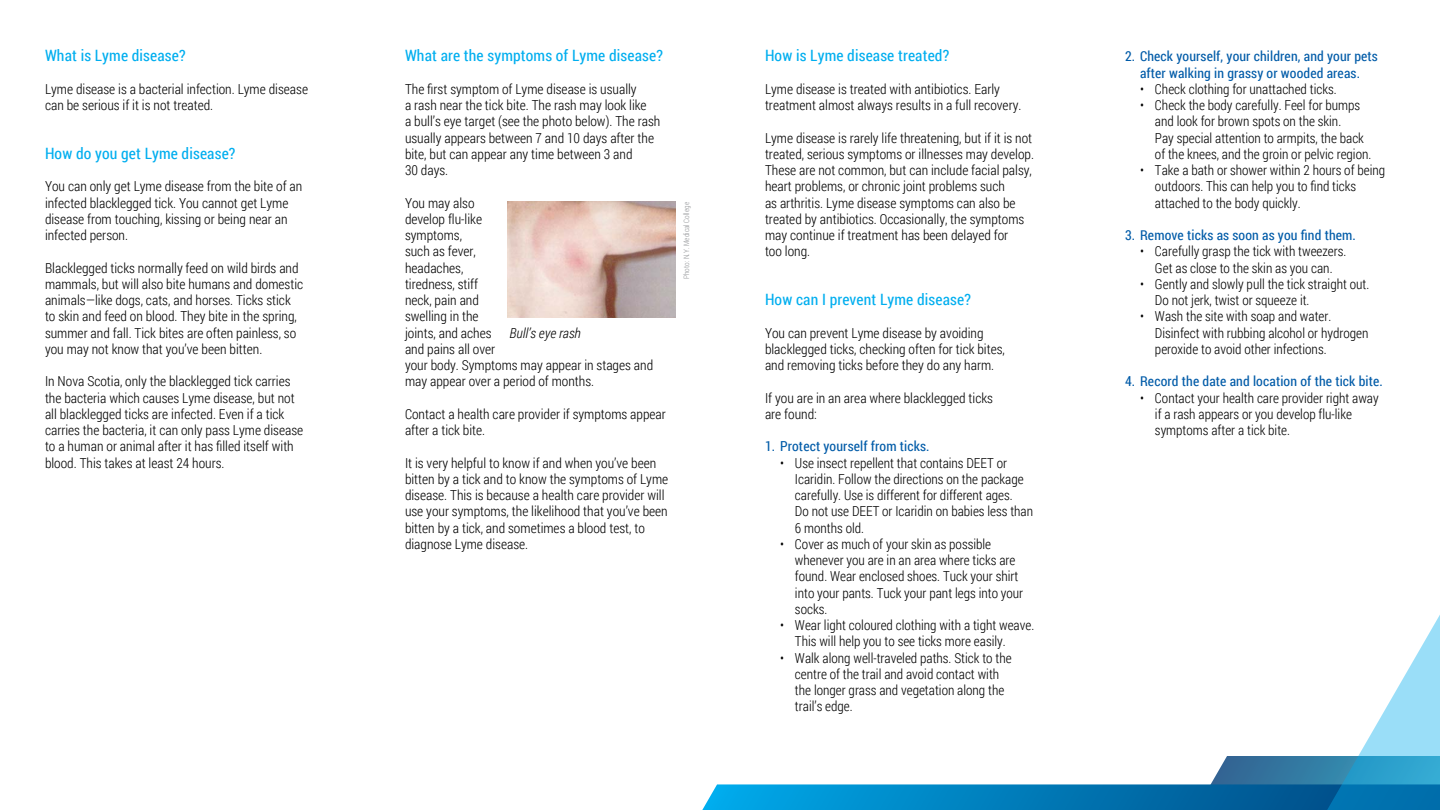
<style>
.page{position:relative;width:1440px;height:810px;background:#fff}
.page>*{position:absolute;margin:0;border:0;box-sizing:border-box;transform-origin:0 0}
.t1{font:15.62px "Roboto Condensed";letter-spacing:.01em;color:#00aeef}
.t2{font:300 13.75px/16.2px "Roboto Condensed";color:#000}
.t3{font:13.75px/16.2px "Roboto Condensed";letter-spacing:.01em;color:#005ba8;text-align:center}
.t4{font:italic 300 13.75px "Roboto Condensed";color:#000}
.t5{font:300 7.5px "Roboto Condensed";color:#939598}
</style>
<div class="page">
<img style="left:508px;top:202px;width:167px;height:116px">
<svg style="left:702px;top:615px;width:738px;height:195px"></svg>
<p class="t1" style="left:45px;top:45px;width:142px">What is Lyme disease?</p>
<p class="t2" style="left:45px;top:80px;width:265px">Lyme disease is a bacterial infection. Lyme disease can be serious if it is not treated.</p>
<p class="t1" style="left:45px;top:142px;width:192px">How do you get Lyme disease?</p>
<p class="t2" style="left:45px;top:178px;width:259px">You can only get Lyme disease from the bite of an infected blacklegged tick. You cannot get Lyme disease from touching, kissing or being near an infected person.</p>
<p class="t2" style="left:45px;top:259px;width:260px">Blacklegged ticks normally feed on wild birds and mammals, but will also bite humans and domestic animals—like dogs, cats, and horses. Ticks stick to skin and feed on blood. They bite in the spring, summer and fall. Tick bites are often painless, so you may not know that you’ve been bitten.</p>
<p class="t2" style="left:45px;top:373px;width:260px">In Nova Scotia, only the blacklegged tick carries the bacteria which causes Lyme disease, but not all blacklegged ticks are infected. Even if a tick carries the bacteria, it can only pass Lyme disease to a human or animal after it has filled itself with blood. This takes at least 24 hours.</p>
<p class="t1" style="left:405px;top:45px;width:259px">What are the symptoms of Lyme disease?</p>
<p class="t2" style="left:405px;top:80px;width:257px">The first symptom of Lyme disease is usually<br>a rash near the tick bite. The rash may look like<br>a bull’s eye target (see the photo below). The rash usually appears between 7 and 10 days after the bite, but can appear any time between 3 and<br>30 days.</p>
<p class="t2" style="left:405px;top:194px;width:250px">You may also<br>develop flu-like<br>symptoms,<br>such as fever,<br>headaches,<br>tiredness, stiff<br>neck, pain and<br>swelling in the<br>joints, and aches<br>and pains all over<br>your body. Symptoms may appear in stages and may appear over a period of months.</p>
<p class="t2" style="left:405px;top:405px;width:262px">Contact a health care provider if symptoms appear after a tick bite.</p>
<p class="t2" style="left:405px;top:454px;width:265px">It is very helpful to know if and when you’ve been bitten by a tick and to know the symptoms of Lyme disease. This is because a health care provider will use your symptoms, the likelihood that you’ve been bitten by a tick, and sometimes a blood test, to diagnose Lyme disease.</p>
<p class="t4" style="left:510px;top:323px;width:73px">Bull’s eye rash</p>
<p class="t5" style="left:681px;top:279px;width:79px;rotate:-90deg">Photo: N.Y. Medical College</p>
<p class="t1" style="left:765px;top:45px;width:186px">How is Lyme disease treated?</p>
<p class="t2" style="left:765px;top:80px;width:258px">Lyme disease is treated with antibiotics. Early treatment almost always results in a full recovery.</p>
<p class="t2" style="left:765px;top:129px;width:271px">Lyme disease is rarely life threatening, but if it is not treated, serious symptoms or illnesses may develop.<br>These are not common, but can include facial palsy, heart problems, or chronic joint problems such<br>as arthritis. Lyme disease symptoms can also be treated by antibiotics. Occasionally, the symptoms may continue if treatment has been delayed for<br>too long.</p>
<p class="t1" style="left:765px;top:289px;width:207px">How can I prevent Lyme disease?</p>
<p class="t2" style="left:765px;top:324px;width:241px">You can prevent Lyme disease by avoiding blacklegged ticks, checking often for tick bites, and removing ticks before they do any harm.</p>
<p class="t2" style="left:765px;top:389px;width:230px">If you are in an area where blacklegged ticks are found:</p>
<p class="t3" style="left:765px;top:438px;width:166px">1. Protect yourself from ticks.</p>
<p class="t2" style="left:795px;top:454px;width:240px;text-indent:-15px">• Use insect repellent that contains DEET or Icaridin. Follow the directions on the package carefully. Use is different for different ages.<br>Do not use DEET or Icaridin on babies less than 6 months old.</p>
<p class="t2" style="left:795px;top:535px;width:230px;text-indent:-15px">• Cover as much of your skin as possible whenever you are in an area where ticks are found. Wear enclosed shoes. Tuck your shirt into your pants. Tuck your pant legs into your socks.</p>
<p class="t2" style="left:795px;top:617px;width:241px;text-indent:-15px">• Wear light coloured clothing with a tight weave.<br>This will help you to see ticks more easily.</p>
<p class="t2" style="left:795px;top:649px;width:218px;text-indent:-15px">• Walk along well-traveled paths. Stick to the centre of the trail and avoid contact with the longer grass and vegetation along the trail’s edge.</p>
<p class="t3" style="left:1125px;top:48px;width:254px">2. Check yourself, your children, and your pets after walking in grassy or wooded areas.</p>
<p class="t2" style="left:1140px;top:80px;width:198px">• Check clothing for unattached ticks.</p>
<p class="t2" style="left:1155px;top:97px;width:218px;text-indent:-15px">• Check the body carefully. Feel for bumps and look for brown spots on the skin.<br>Pay special attention to armpits, the back of the knees, and the groin or pelvic region.</p>
<p class="t2" style="left:1155px;top:162px;width:232px;text-indent:-15px">• Take a bath or shower within 2 hours of being outdoors. This can help you to find ticks attached to the body quickly.</p>
<p class="t3" style="left:1125px;top:227px;width:232px">3. Remove ticks as soon as you find them.</p>
<p class="t2" style="left:1140px;top:243px;width:208px;text-align:center">• Carefully grasp the tick with tweezers.<br>Get as close to the skin as you can.</p>
<p class="t2" style="left:1155px;top:275px;width:216px;text-indent:-15px">• Gently and slowly pull the tick straight out.<br>Do not jerk, twist or squeeze it.</p>
<p class="t2" style="left:1155px;top:308px;width:215px;text-indent:-15px">• Wash the site with soap and water.<br>Disinfect with rubbing alcohol or hydrogen peroxide to avoid other infections.</p>
<p class="t3" style="left:1125px;top:373px;width:259px">4. Record the date and location of the tick bite.</p>
<p class="t2" style="left:1155px;top:389px;width:225px;text-indent:-15px">• Contact your health care provider right away if a rash appears or you develop flu-like symptoms after a tick bite.</p>
</div>
